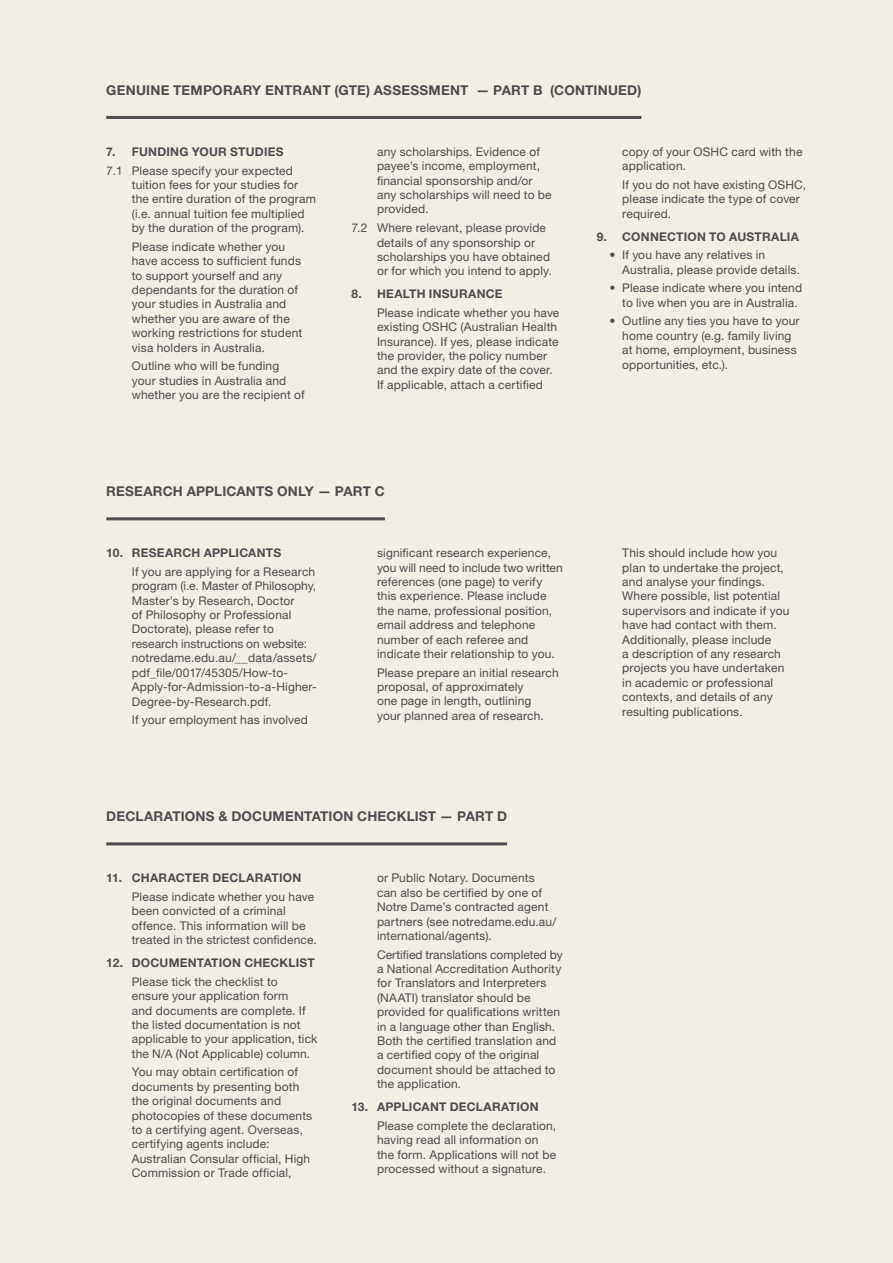
<style>
.page{position:relative;width:893px;height:1263px;background:#f2ede5}
.page>*{position:absolute;margin:0;border:0;box-sizing:border-box;transform-origin:0 0}
.t1{font:700 13.5px "Helvetica Neue LT Std";letter-spacing:.015em;color:#4d4d4f}
.t2{font:12px/14.4px "Helvetica Neue LT Std";letter-spacing:.01em;color:#4d4d4f}
.t3{font:700 12px "Helvetica Neue LT Std";letter-spacing:.02em;color:#4d4d4f}
</style>
<div class="page">
<hr style="left:106px;top:116px;width:535px;height:3px;background:#4d4d4f">
<hr style="left:106px;top:517px;width:279px;height:3px;background:#4d4d4f">
<hr style="left:106px;top:842px;width:401px;height:3px;background:#4d4d4f">
<p class="t1" style="left:106px;top:82px;width:536px">GENUINE TEMPORARY ENTRANT (GTE) ASSESSMENT — PART B (CONTINUED)</p>
<p class="t3" style="left:106px;top:144px;width:179px">7. FUNDING YOUR STUDIES</p>
<p class="t2" style="left:132px;top:163px;width:186px;text-indent:-26px">7.1 Please specify your expected tuition fees for your studies for the entire duration of the program (i.e. annual tuition fee multiplied by the duration of the program).</p>
<p class="t2" style="left:132px;top:239px;width:172px">Please indicate whether you have access to sufficient funds to support yourself and any dependants for the duration of your studies in Australia and whether you are aware of the working restrictions for student visa holders in Australia.</p>
<p class="t2" style="left:132px;top:359px;width:174px">Outline who will be funding your studies in Australia and whether you are the recipient of</p>
<p class="t2" style="left:377px;top:144px;width:176px">any scholarships. Evidence of payee’s income, employment, financial sponsorship and/or any scholarships will need to be provided.</p>
<p class="t2" style="left:377px;top:220px;width:177px;text-indent:-26px">7.2 Where relevant, please provide details of any sponsorship or scholarships you have obtained or for which you intend to apply.</p>
<p class="t3" style="left:351px;top:286px;width:153px">8. HEALTH INSURANCE</p>
<p class="t2" style="left:377px;top:305px;width:184px">Please indicate whether you have existing OSHC (Australian Health Insurance). If yes, please indicate the provider, the policy number and the expiry date of the cover.<br>If applicable, attach a certified</p>
<p class="t1" style="left:106px;top:483px;width:280px">RESEARCH APPLICANTS ONLY — PART C</p>
<p class="t3" style="left:106px;top:545px;width:176px">10. RESEARCH APPLICANTS</p>
<p class="t2" style="left:132px;top:564px;width:187px">If you are applying for a Research program (i.e. Master of Philosophy,<br>Master’s by Research, Doctor<br>of Philosophy or Professional<br>Doctorate), please refer to research instructions on website: notredame.edu.au/__data/assets/ pdf_file/0017/45305/How-to-<br>Apply-for-Admission-to-a-Higher-<br>Degree-by-Research.pdf.</p>
<p class="t2" style="left:132px;top:712px;width:178px">If your employment has involved</p>
<p class="t2" style="left:377px;top:546px;width:187px">significant research experience, you will need to include two written references (one page) to verify this experience. Please include the name, professional position, email address and telephone number of each referee and indicate their relationship to you.</p>
<p class="t2" style="left:377px;top:665px;width:183px">Please prepare an initial research proposal, of approximately<br>one page in length, outlining<br>your planned area of research.</p>
<p class="t1" style="left:106px;top:808px;width:402px">DECLARATIONS &amp; DOCUMENTATION CHECKLIST — PART D</p>
<p class="t3" style="left:106px;top:871px;width:196px">11. CHARACTER DECLARATION</p>
<p class="t2" style="left:132px;top:889px;width:187px">Please indicate whether you have been convicted of a criminal offence. This information will be treated in the strictest confidence.</p>
<p class="t3" style="left:106px;top:955px;width:210px">12. DOCUMENTATION CHECKLIST</p>
<p class="t2" style="left:132px;top:974px;width:187px">Please tick the checklist to ensure your application form<br>and documents are complete. If the listed documentation is not applicable to your application, tick the N/A (Not Applicable) column.</p>
<p class="t2" style="left:132px;top:1065px;width:182px">You may obtain certification of documents by presenting both the original documents and photocopies of these documents to a certifying agent. Overseas, certifying agents include:<br>Australian Consular official, High<br>Commission or Trade official,</p>
<p class="t2" style="left:377px;top:871px;width:181px">or Public Notary. Documents can also be certified by one of<br>Notre Dame’s contracted agent partners (see notredame.edu.au/ international/agents).</p>
<p class="t2" style="left:377px;top:947px;width:187px">Certified translations completed by a National Accreditation Authority for Translators and Interpreters (NAATI) translator should be provided for qualifications written in a language other than English.<br>Both the certified translation and a certified copy of the original document should be attached to the application.</p>
<p class="t3" style="left:351px;top:1099px;width:189px">13. APPLICANT DECLARATION</p>
<p class="t2" style="left:377px;top:1118px;width:181px">Please complete the declaration, having read all information on the form. Applications will not be processed without a signature.</p>
<p class="t2" style="left:622px;top:144px;width:182px">copy of your OSHC card with the application.</p>
<p class="t2" style="left:622px;top:177px;width:185px">If you do not have existing OSHC, please indicate the type of cover required.</p>
<p class="t3" style="left:597px;top:229px;width:204px">9. CONNECTION TO AUSTRALIA</p>
<p class="t2" style="left:622px;top:248px;width:179px;text-indent:-13px">• If you have any relatives in<br>Australia, please provide details.</p>
<p class="t2" style="left:622px;top:281px;width:181px;text-indent:-13px">• Please indicate where you intend to live when you are in Australia.</p>
<p class="t2" style="left:622px;top:314px;width:179px;text-indent:-13px">• Outline any ties you have to your home country (e.g. family living at home, employment, business opportunities, etc.).</p>
<p class="t2" style="left:622px;top:546px;width:169px">This should include how you plan to undertake the project, and analyse your findings.<br>Where possible, list potential supervisors and indicate if you have had contact with them.<br>Additionally, please include<br>a description of any research projects you have undertaken in academic or professional contexts, and details of any resulting publications.</p>
</div>
